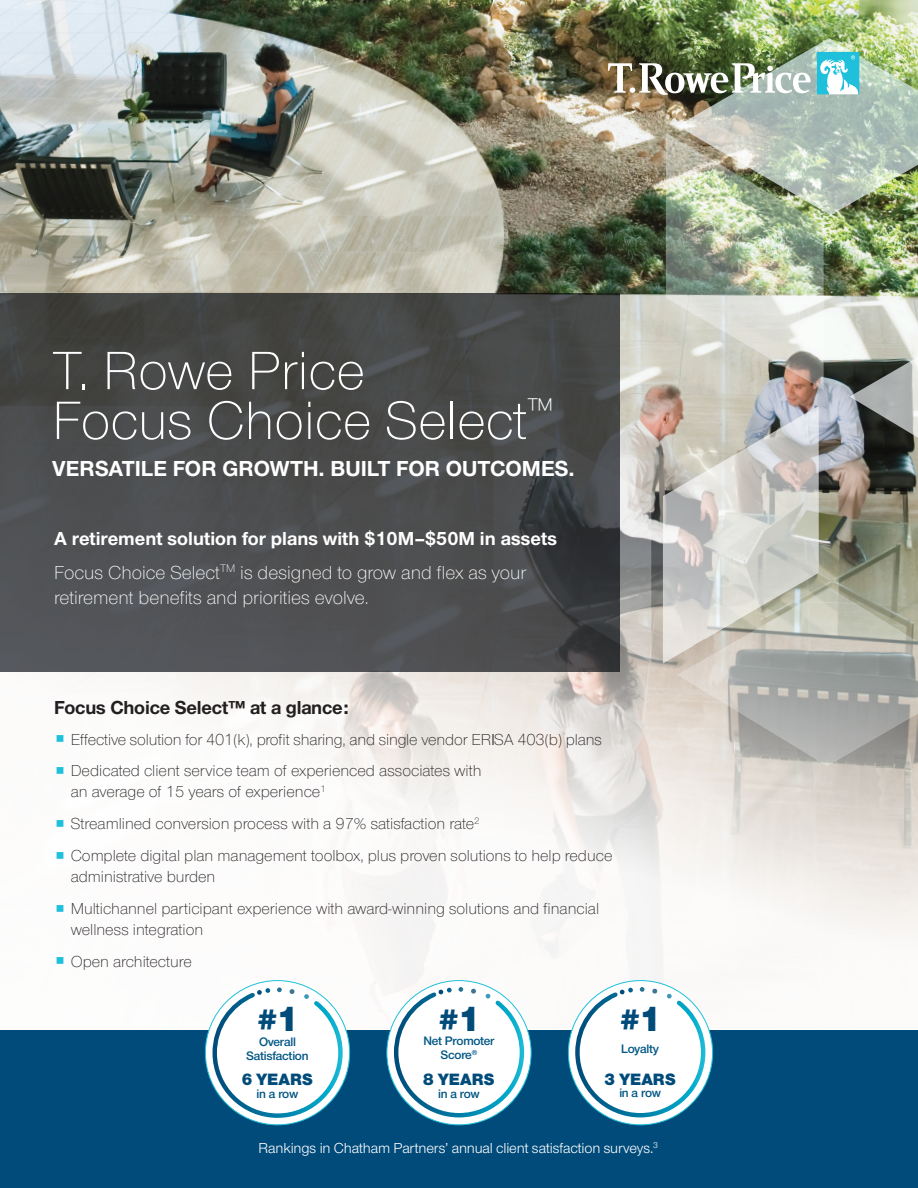
<style>
.page{position:relative;width:918px;height:1188px;background:#fff}
.page>*{position:absolute;margin:0;border:0;box-sizing:border-box;transform-origin:0 0}
.t1{font:300 55.95px/49.8px "Nimbus Sans Novus";color:#fff}
.t2{font:900 35.55px "Nimbus Sans Novus";color:#004b7a}
.t3{font:700 22.5px "Nimbus Sans Novus";color:#fff}
.t4{font:700 19.5px/34.2px "Nimbus Sans Novus";color:#fff}
.t5{font:300 19.5px "Nimbus Sans Novus";color:#fff}
.t6{font:700 19.5px "Nimbus Sans Novus";letter-spacing:-.01em;color:#231f20}
.t7{font:900 17.1px "Nimbus Sans Novus";color:#004b7a}
.t8{font:300 16.5px/31.8px "Nimbus Sans Novus";color:#231f20}
.t9{font:15px "Nimbus Sans Novus";letter-spacing:-.01em;color:#fff}
.t10{font:600 12.75px/14.2px "Nimbus Sans Novus";letter-spacing:-.02em;color:#005684;text-align:center}
.s1{font-weight:300}
</style>
<div class="page">
<img style="left:0;top:0;width:918px;height:294px">
<svg style="left:83px;top:672px;width:835px;height:358px"></svg>
<div style="left:0;top:294px;width:620px;height:378px;background:linear-gradient(to bottom,#424341,#54565a)"></div>
<img style="left:494px;top:38px;width:424px;height:728px">
<div style="left:0;top:1030px;width:918px;height:158px;background:#004b7a"></div>
<svg style="left:205px;top:981px;width:145px;height:144px"></svg>
<svg style="left:210px;top:987px;width:135px;height:132px"></svg>
<svg style="left:568px;top:981px;width:145px;height:144px"></svg>
<svg style="left:573px;top:987px;width:135px;height:132px"></svg>
<svg style="left:387px;top:981px;width:144px;height:144px"></svg>
<svg style="left:392px;top:987px;width:134px;height:132px"></svg>
<h1 class="t1" style="left:52px;top:343px;width:503px">T. Rowe Price<br>Focus Choice Select<sup>™</sup></h1>
<h3 class="t3" style="left:52px;top:454px;width:524px">VERSATILE FOR GROWTH. BUILT FOR OUTCOMES.</h3>
<p class="t4" style="left:54px;top:520px;width:505px">A retirement solution for plans with $10M–$50M in assets<br><span class="s1">Focus Choice Select</span><sup>TM</sup> <span class="s1">is designed to grow and flex as your</span></p>
<p class="t5" style="left:54px;top:585px;width:316px">retirement benefits and priorities evolve.</p>
<p class="t6" style="left:54px;top:694px;width:296px">Focus Choice Select™ at a glance:</p>
<p class="t8" style="left:71px;top:722px;width:533px">Effective solution for 401(k), profit sharing, and single vendor ERISA 403(b) plans<br>Dedicated client service team of experienced associates with</p>
<p class="t8" style="left:71px;top:775px;width:543px">an average of 15 years of experience<sup>1<br></sup>Streamlined conversion process with a 97% satisfaction rate<sup>2<br></sup>Complete digital plan management toolbox, plus proven solutions to help reduce</p>
<p class="t8" style="left:71px;top:860px;width:530px">administrative burden<br>Multichannel participant experience with award-winning solutions and financial</p>
<p class="t8" style="left:71px;top:913px;width:134px">wellness integration<br>Open architecture</p>
<h2 class="t2" style="left:256px;top:994px;width:44px">#1</h2>
<p class="t10" style="left:246px;top:1034px;width:64px">Overall<br>Satisfaction</p>
<p class="t7" style="left:242px;top:1067px;width:73px">6 YEARS</p>
<p class="t10" style="left:257px;top:1086px;width:43px">in a row</p>
<h2 class="t2" style="left:438px;top:994px;width:44px">#1</h2>
<p class="t10" style="left:423px;top:1033px;width:72px">Net Promoter<br>Score<sup>®</sup></p>
<p class="t7" style="left:423px;top:1067px;width:73px">8 YEARS</p>
<p class="t10" style="left:438px;top:1086px;width:43px">in a row</p>
<h2 class="t2" style="left:619px;top:994px;width:44px">#1</h2>
<p class="t10" style="left:621px;top:1041px;width:39px">Loyalty</p>
<p class="t7" style="left:605px;top:1067px;width:73px">3 YEARS</p>
<p class="t10" style="left:619px;top:1086px;width:43px">in a row</p>
<p class="t9" style="left:259px;top:1138px;width:401px">Rankings in Chatham Partners’ annual client satisfaction surveys.<sup>3</sup></p>
</div>
